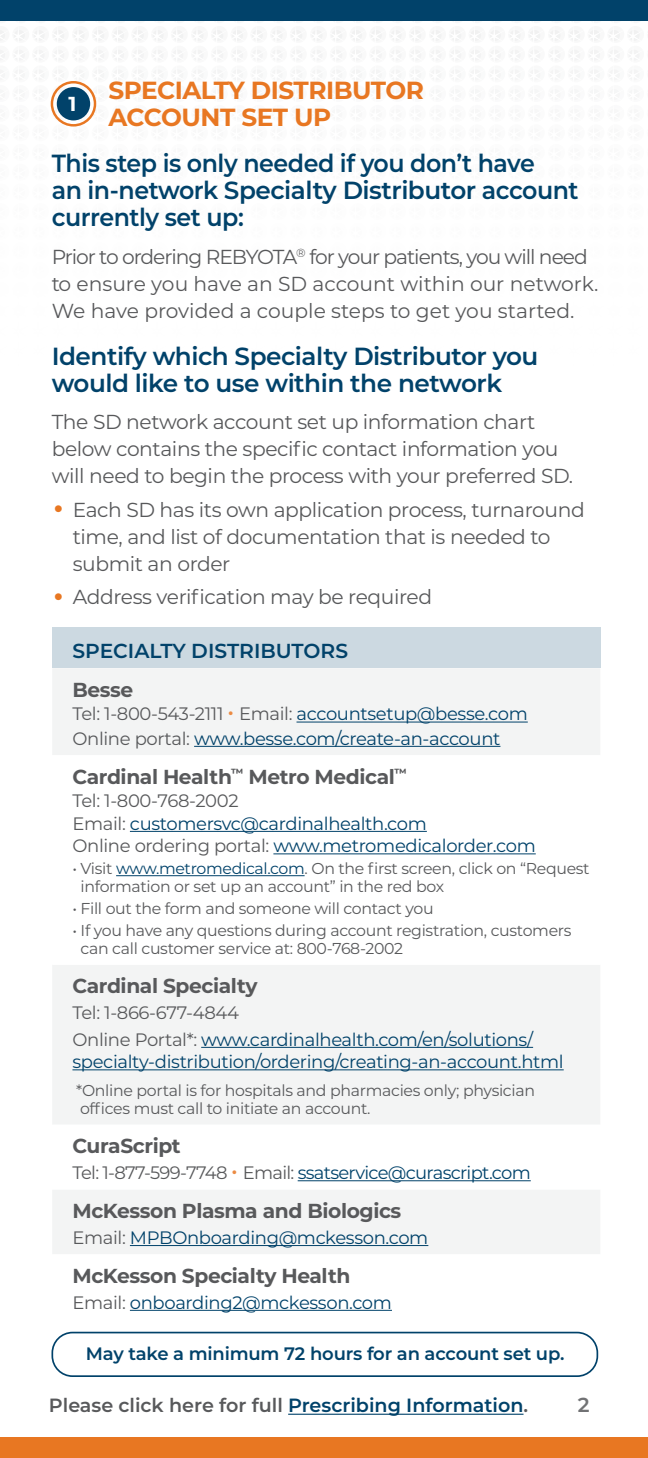
<style>
.page{position:relative;width:648px;height:1458px;background:#fff}
.page>*{position:absolute;margin:0;border:0;box-sizing:border-box;transform-origin:0 0}
.t1{font:600 24.75px/27px "Montserrat";letter-spacing:-.02em;color:#01426a;scale:.96 1}
.t2{font:600 24.75px/27px "Montserrat";letter-spacing:-.02em;color:#01426a}
.t3{font:700 24.75px/27px "Montserrat";letter-spacing:-.02em;color:#e87722}
.t4{font:20.25px/27px "Montserrat";letter-spacing:-.02em;color:#58595b}
.t5{font:700 20.25px "Montserrat";letter-spacing:-.02em;color:#58595b}
.t6{font:600 20.25px "Montserrat";color:#01426a}
.t7{font:700 20.25px "Montserrat";color:#fff}
.t8{font:600 20.25px "Montserrat";color:#717274}
.t9{font:600 19.12px "Montserrat";color:#58595b}
.t10{font:18px/22.5px "Montserrat";letter-spacing:-.02em;color:#01426a}
.t11{font:18px "Montserrat";letter-spacing:-.04em;color:#01426a}
.t12{font:600 18px "Montserrat";letter-spacing:-.01em;color:#01426a}
.t13{font:15.75px/18px "Montserrat";letter-spacing:-.02em;color:#58595b}
.s1{font-size:45px;color:#e87722}
.s2{color:#58595b}
.s3{font-size:24.75px;color:#eb8b43}
.s4{color:#01426a}
</style>
<div class="page">
<div style="left:0;top:1437px;width:648px;height:21px;background:#e87722"></div>
<div style="left:0;top:0;width:648px;height:20px;background:#01426a"></div>
<div style="left:57px;top:87px;width:33px;height:33px;background:#01426a;border-radius:50%"></div>
<div style="left:51px;top:81px;width:45px;height:46px;border:2px solid #e87722;border-radius:50%"></div>
<div style="left:51px;top:1332px;width:547px;height:45px;border:2px solid #01426a;border-radius:20px"></div>
<div style="left:52px;top:628px;width:548px;height:40px;background:#ccd9e1"></div>
<div style="left:53px;top:669px;width:547px;height:86px;background:#f3f4f4"></div>
<svg style="left:53px;top:830px;width:547px;height:481px"></svg>
<hr style="left:297px;top:722px;width:231px;height:1px;background:#01426a">
<hr style="left:194px;top:746px;width:306px;height:1px;background:#01426a">
<hr style="left:130px;top:831px;width:297px;height:1px;background:#01426a">
<hr style="left:273px;top:853px;width:263px;height:1px;background:#01426a">
<hr style="left:116px;top:875px;width:189px;height:1px;background:#01426a">
<hr style="left:201px;top:1047px;width:332px;height:1px;background:#01426a">
<hr style="left:72px;top:1069px;width:492px;height:1px;background:#01426a">
<hr style="left:298px;top:1180px;width:233px;height:1px;background:#01426a">
<hr style="left:130px;top:1245px;width:298px;height:1px;background:#01426a">
<hr style="left:130px;top:1310px;width:262px;height:1px;background:#01426a">
<hr style="left:288px;top:1414px;width:236px;height:1px;background:#01426a">
<p class="t7" style="left:69px;top:90px;width:9px">1</p>
<p class="t3" style="left:108px;top:75px;width:317px">SPECIALTY DISTRIBUTOR<br>ACCOUNT SET UP</p>
<p class="t1" style="left:52px;top:149px;width:550px">This step is only needed if you don’t have<br>an in-network Specialty Distributor account currently set up:</p>
<p class="t4" style="left:52px;top:242px;width:548px">Prior to ordering REBYOTA<sup>®</sup> for your patients, you will need to ensure you have an SD account within our network.<br>We have provided a couple steps to get you started.</p>
<p class="t2" style="left:52px;top:341px;width:488px">Identify which Specialty Distributor you would like to use within the network</p>
<p class="t4" style="left:52px;top:408px;width:523px">The SD network account set up information chart below contains the specific contact information you will need to begin the process with your preferred SD.</p>
<p class="t4" style="left:73px;top:495px;width:514px;text-indent:-21px"><span class="s1">•</span> Each SD has its own application process, turnaround time, and list of documentation that is needed to submit an order</p>
<p class="t4" style="left:52px;top:583px;width:382px"><span class="s1">•</span> Address verification may be required</p>
<p class="t6" style="left:72px;top:636px;width:277px">SPECIALTY DISTRIBUTORS</p>
<p class="t5" style="left:72px;top:675px;width:62px">Besse</p>
<p class="t10" style="left:72px;top:701px;width:457px;line-height:24.3px"><span class="s2">Tel: 1-800-543-2111</span> <span class="s3">•</span> <span class="s2">Email:</span> accountsetup@besse.com<br><span class="s2">Online portal:</span> www.besse.com/create-an-account</p>
<p class="t5" style="left:72px;top:762px;width:336px">Cardinal Health<sup>™</sup> Metro Medical<sup>™</sup></p>
<p class="t10" style="left:72px;top:789px;width:465px"><span class="s2">Tel: 1-800-768-2002<br>Email:</span> customersvc@cardinalhealth.com<br><span class="s2">Online ordering portal:</span> www.metromedicalorder.com</p>
<p class="t13" style="left:81px;top:859px;width:511px;text-indent:-8px">• Visit <span class="s4">www.metromedical.com</span>. On the first screen, click on “Request information or set up an account” in the red box</p>
<p class="t13" style="left:72px;top:899px;width:363px">• Fill out the form and someone will contact you</p>
<p class="t13" style="left:81px;top:921px;width:492px;text-indent:-8px">• If you have any questions during account registration, customers can call customer service at: 800-768-2002</p>
<p class="t5" style="left:72px;top:971px;width:187px">Cardinal Specialty</p>
<p class="t10" style="left:72px;top:999px;width:462px;line-height:26.6px"><span class="s2">Tel: 1-866-677-4844<br>Online Portal*:</span> www.cardinalhealth.com/en/solutions/</p>
<p class="t10" style="left:72px;top:1050px;width:493px">specialty-distribution/ordering/creating-an-account.html</p>
<p class="t13" style="left:76px;top:1081px;width:460px">*Online portal is for hospitals and pharmacies only; physician offices must call to initiate an account.</p>
<p class="t5" style="left:72px;top:1131px;width:110px">CuraScript</p>
<p class="t11" style="left:72px;top:1160px;width:460px"><span class="s2">Tel: 1-877-599-7748</span> <span class="s3">•</span> <span class="s2">Email:</span> ssatservice@curascript.com</p>
<p class="t5" style="left:72px;top:1196px;width:330px">McKesson Plasma and Biologics</p>
<p class="t10" style="left:72px;top:1225px;width:357px"><span class="s2">Email:</span> MPBOnboarding@mckesson.com</p>
<p class="t5" style="left:72px;top:1261px;width:279px">McKesson Specialty Health</p>
<p class="t10" style="left:72px;top:1290px;width:321px"><span class="s2">Email:</span> onboarding2@mckesson.com</p>
<p class="t12" style="left:86px;top:1341px;width:480px">May take a minimum 72 hours for an account set up.</p>
<p class="t9" style="left:49px;top:1392px;width:481px">Please click here for full <span class="s4">Prescribing Information</span>.</p>
<p class="t8" style="left:578px;top:1390px;width:13px">2</p>
</div>
